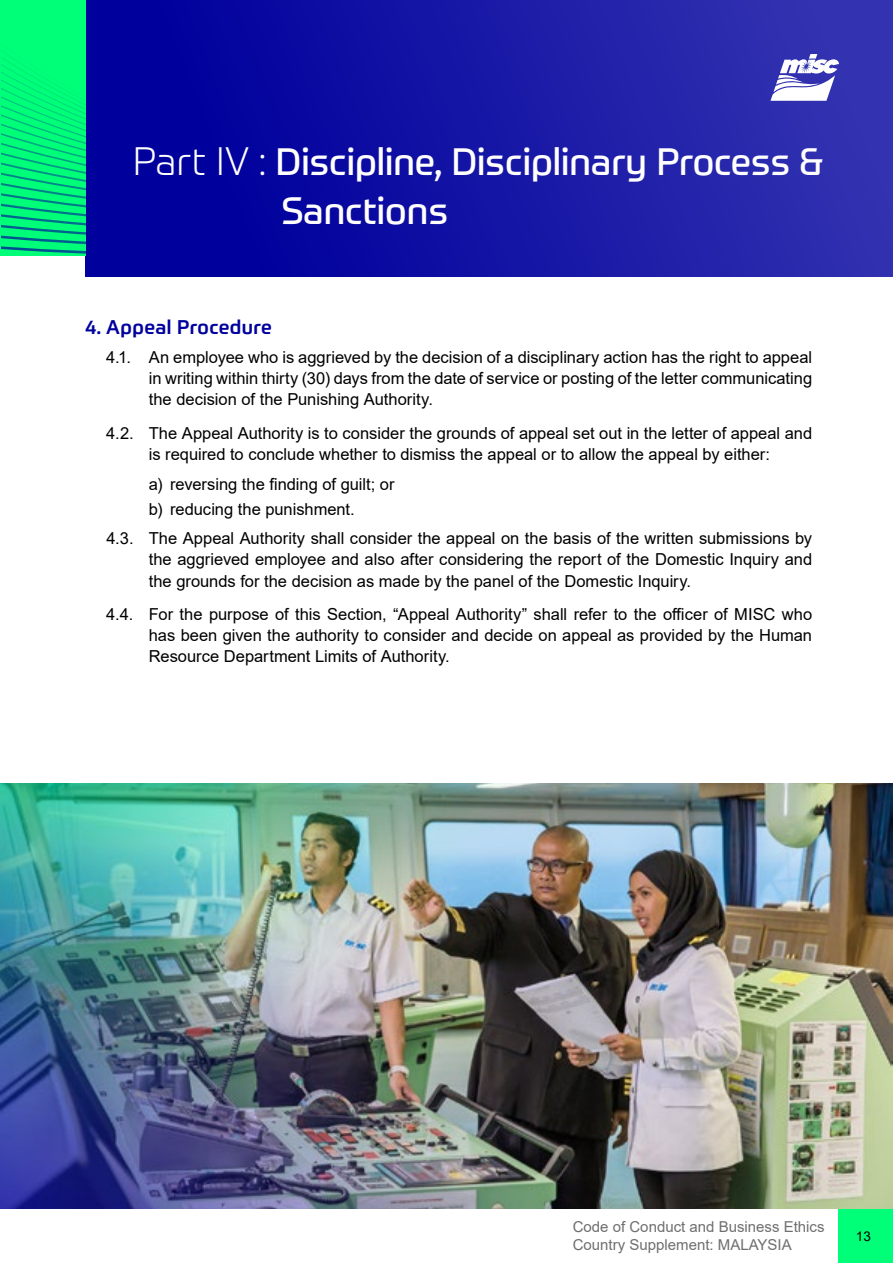
<style>
.page{position:relative;width:893px;height:1263px;background:#fff}
.page>*{position:absolute;margin:0;border:0;box-sizing:border-box;transform-origin:0 0}
.t1{font:37.5px/49.2px "Prometo";color:#fff}
.t2{font:500 19.5px "Prometo";letter-spacing:.025em;color:#00009e}
.t3{font:16.5px/21px "Arial";color:#000;text-align:justify}
.t4{font:15px/18px "Arial";color:#706f6f}
.t5{font:13.5px "Arial";color:#000}
.s1{font-weight:300;font-size:39px}
.s2{color:#00009d}
</style>
<div class="page">
<div style="left:85px;top:0;width:808px;height:276px;background:linear-gradient(to right,#00009a,#3333b1)"></div>
<svg style="left:1px;top:0;width:84px;height:255px;background:#00ef7a"></svg>
<div style="left:839px;top:1209px;width:54px;height:54px;background:#00ff78"></div>
<svg style="left:770px;top:54px;width:69px;height:47px"></svg>
<img style="left:0;top:784px;width:893px;height:425px">
<h1 class="t1" style="left:282px;top:136px;width:543px;text-indent:-149px"><span class="s1">Part IV :</span> Discipline, Disciplinary Process &amp;<br>Sanctions</h1>
<p class="t2" style="left:85px;top:315px;width:188px"><span class="s2">4.</span> Appeal Procedure</p>
<p class="t3" style="left:149px;top:347px;width:665px;text-indent:-43px">4.1. An employee who is aggrieved by the decision of a disciplinary action has the right to appeal in writing within thirty (30) days from the date of service or posting of the letter communicating the decision of the Punishing Authority.</p>
<p class="t3" style="left:106px;top:423px;width:707px;text-align:center">4.2. The Appeal Authority is to consider the grounds of appeal set out in the letter of appeal and is required to conclude whether to dismiss the appeal or to allow the appeal by either:</p>
<p class="t3" style="left:149px;top:471px;width:247px;line-height:25.2px">a) reversing the finding of guilt; or b) reducing the punishment.</p>
<p class="t3" style="left:149px;top:528px;width:665px;text-indent:-43px">4.3. The Appeal Authority shall consider the appeal on the basis of the written submissions by the aggrieved employee and also after considering the report of the Domestic Inquiry and the grounds for the decision as made by the panel of the Domestic Inquiry.</p>
<p class="t3" style="left:149px;top:604px;width:665px;text-indent:-43px">4.4. For the purpose of this Section, “Appeal Authority” shall refer to the officer of MISC who has been given the authority to consider and decide on appeal as provided by the Human Resource Department Limits of Authority.</p>
<p class="t4" style="left:573px;top:1217px;width:253px">Code of Conduct and Business Ethics<br>Country Supplement: MALAYSIA</p>
<p class="t5" style="left:856px;top:1227px;width:17px">13</p>
</div>
